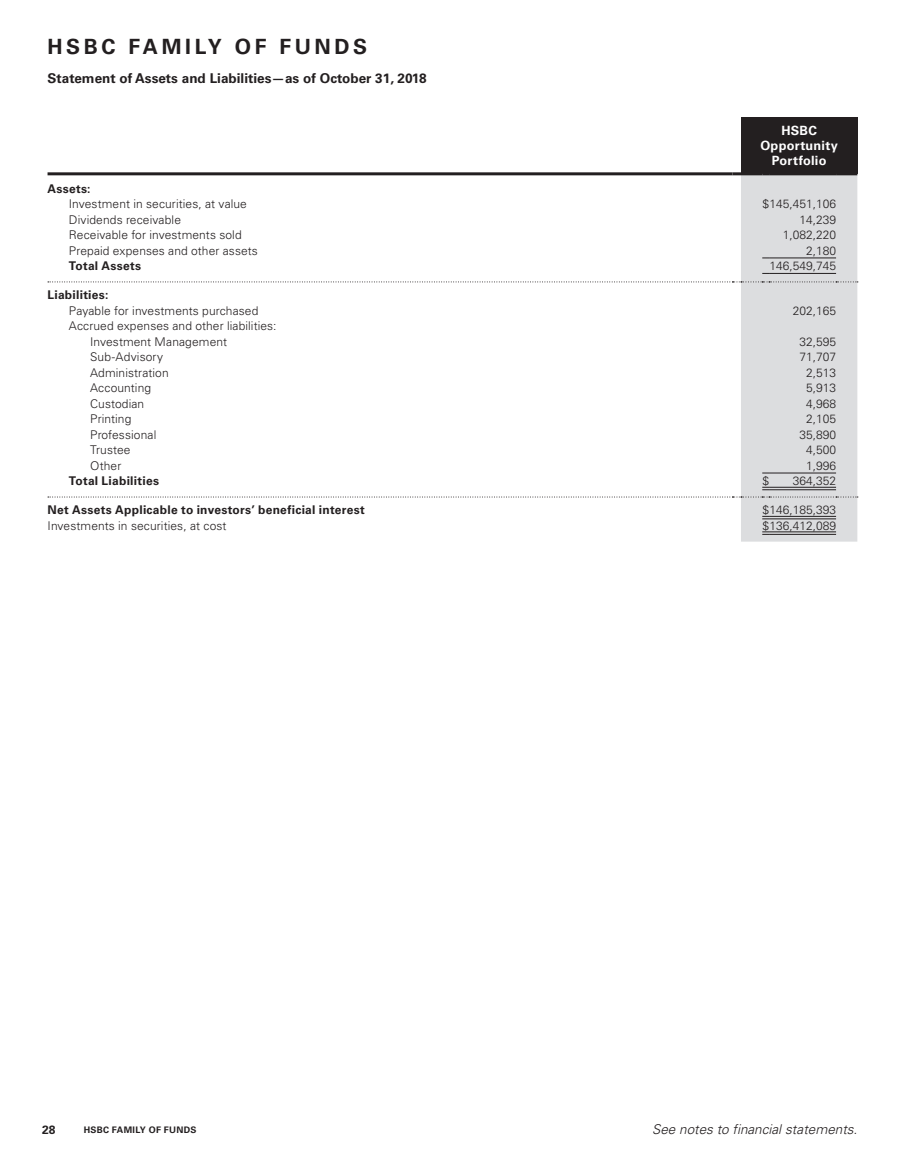
<style>
.page{position:relative;width:905px;height:1175px;background:#fff}
.page>*{position:absolute;margin:0;border:0;box-sizing:border-box;transform-origin:0 0}
.t1{font:700 21px "Univers LT Std";letter-spacing:.17em;color:#231f20}
.t2{font:700 13.5px "Univers LT Std";color:#231f20}
.t3{font:italic 300 13.5px "Univers LT Std";color:#231f20}
.t4{font:700 12.75px/15.3px "Univers LT Std";letter-spacing:.02em;color:#fff;text-align:center}
.t5{font:300 12px/15.5px "Univers LT Std";letter-spacing:.01em;color:#231f20}
.t6{font:700 12px "Univers LT Std";letter-spacing:.025em;color:#231f20}
.t7{font:700 9px "Univers LT Std";letter-spacing:.03em;color:#231f20}
</style>
<div class="page">
<div style="left:741px;top:117px;width:116px;height:57px;background:#231f20"></div>
<div style="left:741px;top:175px;width:116px;height:366px;background:#dcdddf"></div>
<svg style="left:762px;top:531px;width:7px;height:4px"></svg>
<hr style="left:769px;top:531px;width:67px;height:1px;background:#231f20">
<hr style="left:769px;top:534px;width:67px;height:1px;background:#231f20">
<svg style="left:48px;top:281px;width:810px;height:1px"></svg>
<hr style="left:769px;top:257px;width:67px;height:1px;background:#231f20">
<hr style="left:769px;top:273px;width:67px;height:1px;background:#231f20">
<svg style="left:762px;top:516px;width:7px;height:3px"></svg>
<hr style="left:769px;top:516px;width:67px;height:1px;background:#231f20">
<hr style="left:769px;top:518px;width:67px;height:1px;background:#231f20">
<svg style="left:48px;top:496px;width:810px;height:1px"></svg>
<hr style="left:769px;top:472px;width:67px;height:1px;background:#231f20">
<svg style="left:762px;top:487px;width:7px;height:3px"></svg>
<hr style="left:769px;top:487px;width:67px;height:1px;background:#231f20">
<hr style="left:769px;top:489px;width:67px;height:1px;background:#231f20">
<hr style="left:48px;top:172px;width:684px;height:3px;background:#231f20">
<svg style="left:732px;top:172px;width:9px;height:3px"></svg>
<hr style="left:741px;top:172px;width:21px;height:3px;background:#231f20">
<hr style="left:769px;top:172px;width:67px;height:3px;background:#231f20">
<hr style="left:836px;top:172px;width:21px;height:3px;background:#231f20">
<h1 class="t1" style="left:48px;top:34px;width:321px">HSBC FAMILY OF FUNDS</h1>
<p class="t2" style="left:48px;top:70px;width:380px">Statement of Assets and Liabilities—as of October 31, 2018</p>
<p class="t4" style="left:760px;top:123px;width:79px">HSBC<br>Opportunity<br>Portfolio</p>
<p class="t6" style="left:48px;top:181px;width:45px">Assets:</p>
<p class="t5" style="left:69px;top:196px;width:180px">Investment in securities, at value</p>
<p class="t5" style="left:762px;top:196px;width:75px">$145,451,106</p>
<p class="t5" style="left:69px;top:211px;width:114px">Dividends receivable</p>
<p class="t5" style="left:799px;top:211px;width:38px">14,239</p>
<p class="t5" style="left:69px;top:227px;width:174px">Receivable for investments sold</p>
<p class="t5" style="left:782px;top:227px;width:55px">1,082,220</p>
<p class="t5" style="left:69px;top:242px;width:191px">Prepaid expenses and other assets</p>
<p class="t5" style="left:806px;top:242px;width:32px">2,180</p>
<p class="t6" style="left:69px;top:259px;width:74px">Total Assets</p>
<p class="t5" style="left:769px;top:258px;width:68px">146,549,745</p>
<p class="t6" style="left:48px;top:288px;width:62px">Liabilities:</p>
<p class="t5" style="left:69px;top:303px;width:191px">Payable for investments purchased</p>
<p class="t5" style="left:792px;top:303px;width:45px">202,165</p>
<p class="t5" style="left:90px;top:318px;width:188px;text-indent:-21px">Accrued expenses and other liabilities:<br>Investment Management</p>
<p class="t5" style="left:799px;top:334px;width:38px">32,595</p>
<p class="t5" style="left:90px;top:349px;width:75px">Sub-Advisory</p>
<p class="t5" style="left:799px;top:349px;width:38px">71,707</p>
<p class="t5" style="left:90px;top:365px;width:80px">Administration</p>
<p class="t5" style="left:806px;top:365px;width:32px">2,513</p>
<p class="t5" style="left:90px;top:380px;width:63px">Accounting</p>
<p class="t5" style="left:806px;top:380px;width:32px">5,913</p>
<p class="t5" style="left:90px;top:395px;width:56px">Custodian</p>
<p class="t5" style="left:806px;top:395px;width:32px">4,968</p>
<p class="t5" style="left:90px;top:411px;width:43px">Printing</p>
<p class="t5" style="left:806px;top:411px;width:32px">2,105</p>
<p class="t5" style="left:90px;top:426px;width:68px">Professional</p>
<p class="t5" style="left:799px;top:426px;width:38px">35,890</p>
<p class="t5" style="left:90px;top:442px;width:42px">Trustee</p>
<p class="t5" style="left:806px;top:442px;width:32px">4,500</p>
<p class="t5" style="left:90px;top:457px;width:33px">Other</p>
<p class="t5" style="left:806px;top:457px;width:32px">1,996</p>
<p class="t6" style="left:69px;top:474px;width:92px">Total Liabilities</p>
<p class="t5" style="left:762px;top:473px;width:8px">$</p>
<p class="t5" style="left:792px;top:473px;width:45px">364,352</p>
<p class="t6" style="left:48px;top:503px;width:319px">Net Assets Applicable to investors’ beneficial interest</p>
<p class="t5" style="left:762px;top:502px;width:75px">$146,185,393</p>
<p class="t5" style="left:48px;top:518px;width:180px">Investments in securities, at cost</p>
<p class="t5" style="left:762px;top:518px;width:75px">$136,412,089</p>
<p class="t6" style="left:42px;top:1122px;width:15px">28</p>
<p class="t7" style="left:84px;top:1124px;width:114px">HSBC FAMILY OF FUNDS</p>
<p class="t3" style="left:652px;top:1120px;width:207px">See notes to financial statements.</p>
</div>
